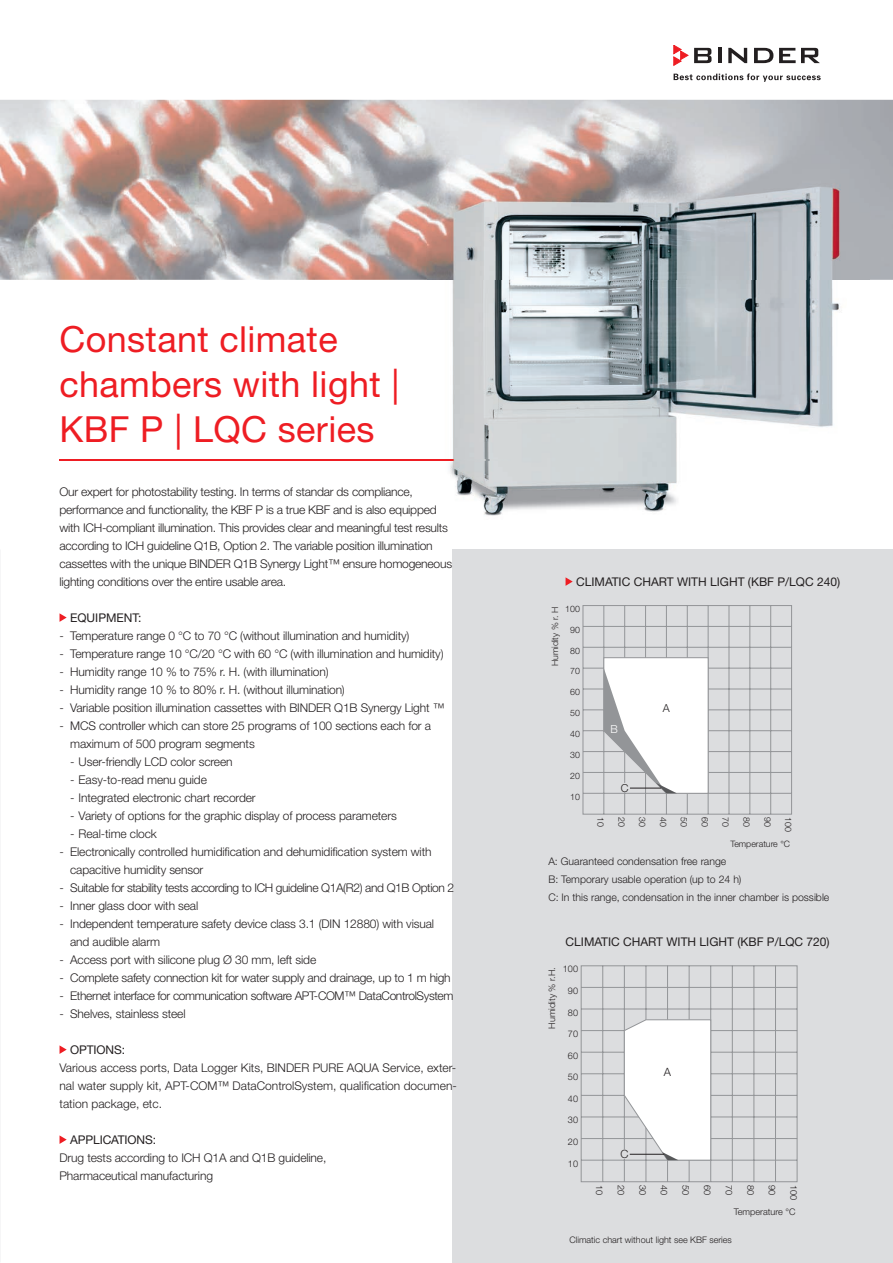
<style>
.page{position:relative;width:893px;height:1263px;background:#fff}
.page>*{position:absolute;margin:0;border:0;box-sizing:border-box;transform-origin:0 0}
.t1{font:36px/45px "Helvetica Neue LT";letter-spacing:.01em;color:#ee1d23}
.t2{font:300 12px/18px "Helvetica Neue LT";letter-spacing:-.01em;color:#231f20}
.t3{font:300 12px "Helvetica Neue LT";letter-spacing:-.03em;color:#231f20}
.t4{font:12px "Helvetica Neue LT";color:#231f20}
.t5{font:300 11.4px "Helvetica Neue LT";color:#231f20}
.t6{font:300 11.1px "Helvetica Neue LT Std";color:#231f20}
.t7{font:300 11.1px "Helvetica Neue LT Std";color:#fff}
.t8{font:300 10.5px/18px "Helvetica Neue LT";color:#231f20}
.t9{font:300 9.15px "Helvetica Neue LT";color:#231f20}
.t10{font:300 9px "Helvetica Neue LT";color:#231f20}
.t11{font:300 8.85px "Helvetica Neue LT Std";color:#231f20}
</style>
<div class="page">
<img style="left:0;top:100px;width:893px;height:180px">
<svg style="left:674px;top:74px;width:147px;height:8px"></svg>
<svg style="left:694px;top:48px;width:17px;height:15px"></svg>
<hr style="left:718px;top:48px;width:3px;height:15px;background:#231f20">
<svg style="left:728px;top:48px;width:19px;height:15px"></svg>
<svg style="left:754px;top:48px;width:19px;height:15px"></svg>
<svg style="left:779px;top:48px;width:41px;height:15px"></svg>
<svg style="left:674px;top:45px;width:14px;height:21px"></svg>
<hr style="left:60px;top:459px;width:450px;height:2px;background:#ee1d23">
<img style="left:427px;top:155px;width:443px;height:361px">
<img style="left:427px;top:459px;width:83px;height:2px">
<div style="left:453px;top:550px;width:440px;height:713px;background:#dcdddf"></div>
<svg style="left:60px;top:613px;width:7px;height:9px"></svg>
<svg style="left:60px;top:1045px;width:7px;height:9px"></svg>
<svg style="left:60px;top:1135px;width:7px;height:9px"></svg>
<svg style="left:566px;top:577px;width:7px;height:9px"></svg>
<svg style="left:583px;top:605px;width:209px;height:209px"></svg>
<hr style="left:630px;top:788px;width:31px;height:1px;background:#231f20">
<svg style="left:581px;top:965px;width:216px;height:217px"></svg>
<svg style="left:623px;top:1019px;width:88px;height:142px;background:#f5f5f5"></svg>
<hr style="left:630px;top:1154px;width:34px;height:1px;background:#231f20">
<h1 class="t1" style="left:60px;top:316px;width:341px">Constant climate chambers with light |<br>KBF P | LQC series</h1>
<p class="t2" style="left:60px;top:482px;width:394px">Our expert for photostability testing. In terms of standar ds compliance, performance and functionality, the KBF P is a true KBF and is also equipped with ICH-compliant illumination. This provides clear and meaningful test results according to ICH guideline Q1B, Option 2. The variable position illumination cassettes with the unique BINDER Q1B Synergy Light™ ensure homogeneous lighting conditions over the entire usable area.</p>
<p class="t4" style="left:70px;top:610px;width:73px">EQUIPMENT:</p>
<p class="t2" style="left:60px;top:626px;width:351px">- Temperature range 0 °C to 70 °C (without illumination and humidity)</p>
<p class="t2" style="left:60px;top:644px;width:386px">- Temperature range 10 °C/20 °C with 60 °C (with illumination and humidity)</p>
<p class="t2" style="left:60px;top:662px;width:271px">- Humidity range 10 % to 75% r. H. (with illumination)</p>
<p class="t2" style="left:60px;top:680px;width:287px">- Humidity range 10 % to 80% r. H. (without illumination)</p>
<p class="t2" style="left:60px;top:698px;width:387px">- Variable position illumination cassettes with BINDER Q1B Synergy Light ™</p>
<p class="t2" style="left:70px;top:716px;width:362px;text-indent:-11px">- MCS controller which can store 25 programs of 100 sections each for a maximum of 500 program segments</p>
<p class="t2" style="left:70px;top:752px;width:164px">- User-friendly LCD color screen</p>
<p class="t2" style="left:70px;top:770px;width:138px">- Easy-to-read menu guide</p>
<p class="t2" style="left:70px;top:788px;width:187px">- Integrated electronic chart recorder</p>
<p class="t2" style="left:70px;top:806px;width:328px">- Variety of options for the graphic display of process parameters</p>
<p class="t2" style="left:70px;top:824px;width:88px">- Real-time clock</p>
<p class="t2" style="left:70px;top:842px;width:363px;text-indent:-11px">- Electronically controlled humidification and dehumidification system with capacitive humidity sensor</p>
<p class="t3" style="left:60px;top:880px;width:396px">- Suitable for stability tests according to ICH guideline Q1A(R2) and Q1B Option 2</p>
<p class="t2" style="left:60px;top:896px;width:140px">- Inner glass door with seal</p>
<p class="t2" style="left:70px;top:914px;width:365px;text-indent:-11px">- Independent temperature safety device class 3.1 (DIN 12880) with visual and audible alarm</p>
<p class="t2" style="left:60px;top:950px;width:258px">- Access port with silicone plug Ø 30 mm, left side</p>
<p class="t2" style="left:60px;top:968px;width:393px">- Complete safety connection kit for water supply and drainage, up to 1 m high</p>
<p class="t3" style="left:60px;top:988px;width:395px">- Ethernet interface for communication software APT-COM™ DataControlSystem</p>
<p class="t2" style="left:60px;top:1004px;width:128px">- Shelves, stainless steel</p>
<p class="t4" style="left:70px;top:1042px;width:56px">OPTIONS:</p>
<p class="t2" style="left:60px;top:1058px;width:399px;text-align:justify">Various access ports, Data Logger Kits, BINDER PURE AQUA Service, exter&shy;nal water supply kit, APT-COM™ DataControlSystem, qualification documen&shy;tation package, etc.</p>
<p class="t4" style="left:70px;top:1132px;width:87px">APPLICATIONS:</p>
<p class="t2" style="left:60px;top:1148px;width:268px">Drug tests according to ICH Q1A and Q1B guideline,<br>Pharmaceutical manufacturing</p>
<p class="t4" style="left:576px;top:574px;width:266px">CLIMATIC CHART WITH LIGHT (KBF P/LQC 240)</p>
<p class="t11" style="left:565px;top:603px;width:16px">100</p>
<p class="t11" style="left:570px;top:624px;width:11px">90</p>
<p class="t11" style="left:570px;top:645px;width:11px">80</p>
<p class="t11" style="left:570px;top:666px;width:11px">70</p>
<p class="t11" style="left:570px;top:687px;width:11px">60</p>
<p class="t11" style="left:570px;top:708px;width:11px">50</p>
<p class="t11" style="left:570px;top:728px;width:11px">40</p>
<p class="t11" style="left:570px;top:749px;width:11px">30</p>
<p class="t11" style="left:570px;top:770px;width:11px">20</p>
<p class="t11" style="left:570px;top:791px;width:11px">10</p>
<p class="t11" style="left:549px;top:666px;width:61px;rotate:-90deg">Humidity % r. H</p>
<p class="t7" style="left:610px;top:723px;width:9px">B</p>
<p class="t6" style="left:621px;top:781px;width:9px">C</p>
<p class="t6" style="left:663px;top:702px;width:8px">A</p>
<p class="t11" style="left:606px;top:817px;width:11px;rotate:90deg">10</p>
<p class="t11" style="left:627px;top:817px;width:11px;rotate:90deg">20</p>
<p class="t11" style="left:648px;top:817px;width:11px;rotate:90deg">30</p>
<p class="t11" style="left:669px;top:817px;width:11px;rotate:90deg">40</p>
<p class="t11" style="left:689px;top:817px;width:11px;rotate:90deg">50</p>
<p class="t11" style="left:710px;top:817px;width:11px;rotate:90deg">60</p>
<p class="t11" style="left:731px;top:817px;width:11px;rotate:90deg">70</p>
<p class="t11" style="left:752px;top:817px;width:11px;rotate:90deg">80</p>
<p class="t11" style="left:773px;top:817px;width:11px;rotate:90deg">90</p>
<p class="t11" style="left:794px;top:817px;width:16px;rotate:90deg">100</p>
<p class="t11" style="left:730px;top:838px;width:61px">Temperature °C</p>
<p class="t8" style="left:548px;top:852px;width:283px">A: Guaranteed condensation free range<br>B: Temporary usable operation (up to 24 h)<br>C: In this range, condensation in the inner chamber is possible</p>
<p class="t4" style="left:566px;top:934px;width:266px">CLIMATIC CHART WITH LIGHT (KBF P/LQC 720)</p>
<p class="t9" style="left:563px;top:963px;width:17px">100</p>
<p class="t9" style="left:568px;top:985px;width:12px">90</p>
<p class="t9" style="left:568px;top:1007px;width:12px">80</p>
<p class="t9" style="left:568px;top:1028px;width:12px">70</p>
<p class="t9" style="left:568px;top:1050px;width:12px">60</p>
<p class="t9" style="left:568px;top:1071px;width:12px">50</p>
<p class="t9" style="left:568px;top:1093px;width:12px">40</p>
<p class="t9" style="left:568px;top:1114px;width:12px">30</p>
<p class="t9" style="left:568px;top:1136px;width:12px">20</p>
<p class="t9" style="left:568px;top:1158px;width:12px">10</p>
<p class="t9" style="left:546px;top:1029px;width:63px;rotate:-90deg">Humidity % r.H.</p>
<p class="t5" style="left:620px;top:1147px;width:10px">C</p>
<p class="t5" style="left:664px;top:1065px;width:9px">A</p>
<p class="t9" style="left:605px;top:1185px;width:12px;rotate:90deg">10</p>
<p class="t9" style="left:627px;top:1185px;width:12px;rotate:90deg">20</p>
<p class="t9" style="left:648px;top:1185px;width:12px;rotate:90deg">30</p>
<p class="t9" style="left:670px;top:1185px;width:12px;rotate:90deg">40</p>
<p class="t9" style="left:691px;top:1185px;width:12px;rotate:90deg">50</p>
<p class="t9" style="left:713px;top:1185px;width:12px;rotate:90deg">60</p>
<p class="t9" style="left:735px;top:1185px;width:12px;rotate:90deg">70</p>
<p class="t9" style="left:756px;top:1185px;width:12px;rotate:90deg">80</p>
<p class="t9" style="left:778px;top:1185px;width:12px;rotate:90deg">90</p>
<p class="t9" style="left:799px;top:1185px;width:17px;rotate:90deg">100</p>
<p class="t9" style="left:734px;top:1206px;width:63px">Temperature °C</p>
<p class="t10" style="left:569px;top:1234px;width:164px">Climatic chart without light see KBF series</p>
</div>
